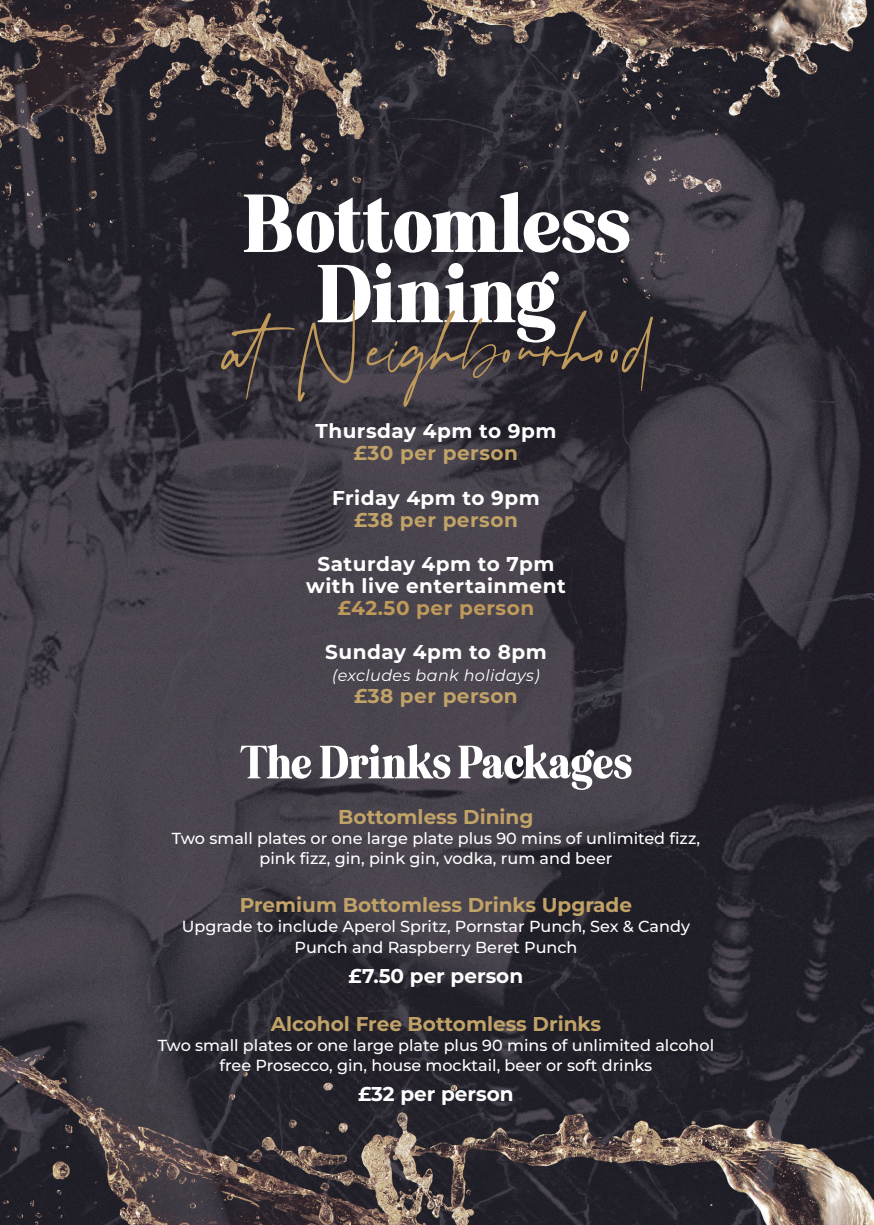
<style>
.page{position:relative;width:874px;height:1225px;background:#fff}
.page>*{position:absolute;margin:0;border:0;box-sizing:border-box;transform-origin:0 0}
.t1{font:700 20px/22px "Montserrat";letter-spacing:.025em;color:#fff;text-align:center}
.t2{font:700 20px "Montserrat";color:#c1a267}
.t3{font:700 20px "Montserrat";letter-spacing:.025em;color:#c1a267}
.t4{font:700 20px "Montserrat";color:#fff}
.t5{font:700 20px "Montserrat";letter-spacing:.025em;color:#bf9a5a}
.t6{font:500 16px/20px "Montserrat";color:#fff;text-align:center}
.t7{font:italic 16px "Montserrat";letter-spacing:.025em;color:#fff}
</style>
<div class="page">
<img style="left:0;top:0;width:873px;height:1225px">
<svg style="left:244px;top:192px;width:387px;height:61px"></svg>
<svg style="left:221px;top:263px;width:381px;height:144px"></svg>
<svg style="left:610px;top:317px;width:42px;height:74px"></svg>
<svg style="left:240px;top:744px;width:71px;height:34px"></svg>
<svg style="left:319px;top:744px;width:132px;height:35px"></svg>
<svg style="left:458px;top:744px;width:174px;height:46px"></svg>
<p class="t1" style="left:315px;top:419px;width:242px">Thursday 4pm to 9pm</p>
<p class="t3" style="left:353px;top:439px;width:166px">£30 per person</p>
<p class="t1" style="left:332px;top:485px;width:209px">Friday 4pm to 9pm</p>
<p class="t3" style="left:354px;top:505px;width:165px">£38 per person</p>
<p class="t1" style="left:306px;top:551px;width:261px">Saturday 4pm to 7pm with live entertainment</p>
<p class="t5" style="left:337px;top:593px;width:198px">£42.50 per person</p>
<p class="t1" style="left:325px;top:639px;width:223px">Sunday 4pm to 8pm</p>
<p class="t7" style="left:332px;top:664px;width:209px">(excludes bank holidays)</p>
<p class="t3" style="left:354px;top:681px;width:165px">£38 per person</p>
<p class="t2" style="left:338px;top:803px;width:197px">Bottomless Dining</p>
<p class="t6" style="left:172px;top:828px;width:529px">Two small plates or one large plate plus 90 mins of unlimited fizz, pink fizz, gin, pink gin, vodka, rum and beer</p>
<p class="t2" style="left:239px;top:891px;width:394px">Premium Bottomless Drinks Upgrade</p>
<p class="t6" style="left:182px;top:916px;width:509px">Upgrade to include Aperol Spritz, Pornstar Punch, Sex &amp; Candy<br>Punch and Raspberry Beret Punch</p>
<p class="t4" style="left:348px;top:961px;width:176px">£7.50 per person</p>
<p class="t2" style="left:270px;top:1009px;width:331px">Alcohol Free Bottomless Drinks</p>
<p class="t6" style="left:158px;top:1034px;width:557px">Two small plates or one large plate plus 90 mins of unlimited alcohol free Prosecco, gin, house mocktail, beer or soft drinks</p>
<p class="t4" style="left:358px;top:1079px;width:157px">£32 per person</p>
</div>
